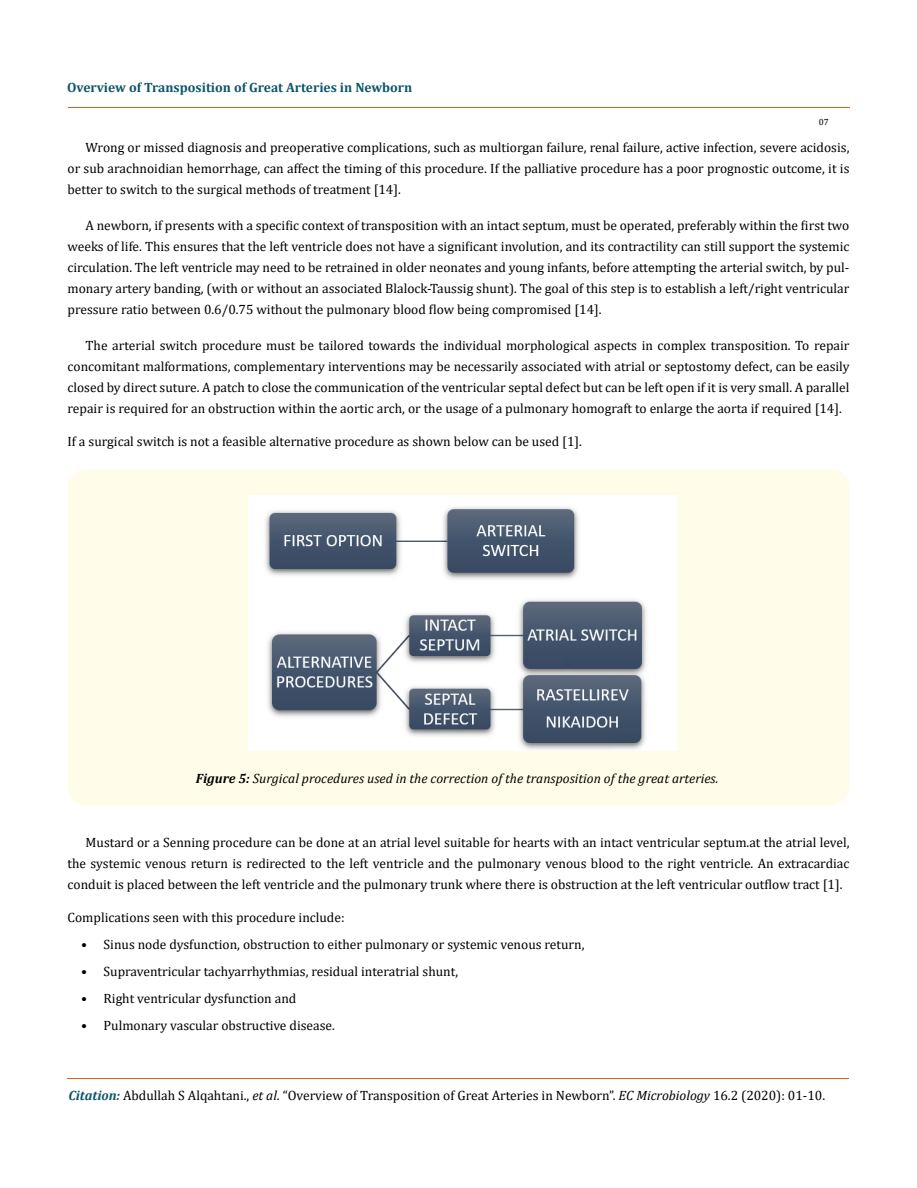
<style>
.page{position:relative;width:917px;height:1188px;background:#fff}
.page>*{position:absolute;margin:0;border:0;box-sizing:border-box;transform-origin:0 0}
.t1{font:13.5px/21px "Cambria";color:#000;text-align:justify}
.t2{font:italic 13.5px "Cambria";color:#000}
.t3{font:700 13.5px "Cambria";color:#0e546a}
.t4{font:9px "Cambria";color:#000}
.s1{font-weight:700}
.s2{font-weight:700;font-style:italic;color:#0e546a}
.s3{font-style:italic}
</style>
<div class="page">
<hr style="left:68px;top:108px;width:781px;height:1px;background:#e05d1a">
<hr style="left:67px;top:1079px;width:782px;height:1px;background:#e05d1a">
<div style="left:68px;top:470px;width:781px;height:335px;background:#fffde9;border-radius:18px"></div>
<img style="left:249px;top:496px;width:427px;height:254px">
<p class="t3" style="left:67px;top:78px;width:346px">Overview of Transposition of Great Arteries in Newborn</p>
<p class="t4" style="left:819px;top:117px;width:11px">07</p>
<p class="t1" style="left:68px;top:136px;width:783px;text-indent:18px">Wrong or missed diagnosis and preoperative complications, such as multiorgan failure, renal failure, active infection, severe acidosis, or sub arachnoidian hemorrhage, can affect the timing of this procedure. If the palliative procedure has a poor prognostic outcome, it is better to switch to the surgical methods of treatment [14].</p>
<p class="t1" style="left:68px;top:214px;width:783px;text-indent:18px">A newborn, if presents with a specific context of transposition with an intact septum, must be operated, preferably within the first two weeks of life. This ensures that the left ventricle does not have a significant involution, and its contractility can still support the systemic circulation. The left ventricle may need to be retrained in older neonates and young infants, before attempting the arterial switch, by pul&shy;monary artery banding, (with or without an associated Blalock-Taussig shunt). The goal of this step is to establish a left/right ventricular pressure ratio between 0.6/0.75 without the pulmonary blood flow being compromised [14].</p>
<p class="t1" style="left:68px;top:334px;width:783px;text-indent:18px">The arterial switch procedure must be tailored towards the individual morphological aspects in complex transposition. To repair concomitant malformations, complementary interventions may be necessarily associated with atrial or septostomy defect, can be easily closed by direct suture. A patch to close the communication of the ventricular septal defect but can be left open if it is very small. A parallel repair is required for an obstruction within the aortic arch, or the usage of a pulmonary homograft to enlarge the aorta if required [14].</p>
<p class="t1" style="left:68px;top:430px;width:516px">If a surgical switch is not a feasible alternative procedure as shown below can be used [1].</p>
<p class="t2" style="left:196px;top:769px;width:524px"><span class="s1">Figure 5:</span> Surgical procedures used in the correction of the transposition of the great arteries.</p>
<p class="t1" style="left:68px;top:832px;width:783px;text-indent:18px">Mustard or a Senning procedure can be done at an atrial level suitable for hearts with an intact ventricular septum.at the atrial level, the systemic venous return is redirected to the left ventricle and the pulmonary venous blood to the right ventricle. An extracardiac conduit is placed between the left ventricle and the pulmonary trunk where there is obstruction at the left ventricular outflow tract [1].</p>
<p class="t1" style="left:68px;top:907px;width:278px">Complications seen with this procedure include:</p>
<p class="t1" style="left:81px;top:934px;width:505px">• Sinus node dysfunction, obstruction to either pulmonary or systemic venous return,</p>
<p class="t1" style="left:81px;top:961px;width:379px">• Supraventricular tachyarrhythmias, residual interatrial shunt,</p>
<p class="t1" style="left:81px;top:988px;width:217px">• Right ventricular dysfunction and</p>
<p class="t1" style="left:81px;top:1015px;width:255px">• Pulmonary vascular obstructive disease.</p>
<p class="t1" style="left:68px;top:1085px;width:758px"><span class="s2">Citation:</span> Abdullah S Alqahtani., <span class="s3">et al</span>. “Overview of Transposition of Great Arteries in Newborn”. <span class="s3">EC Microbiology</span> 16.2 (2020): 01-10.</p>
</div>
